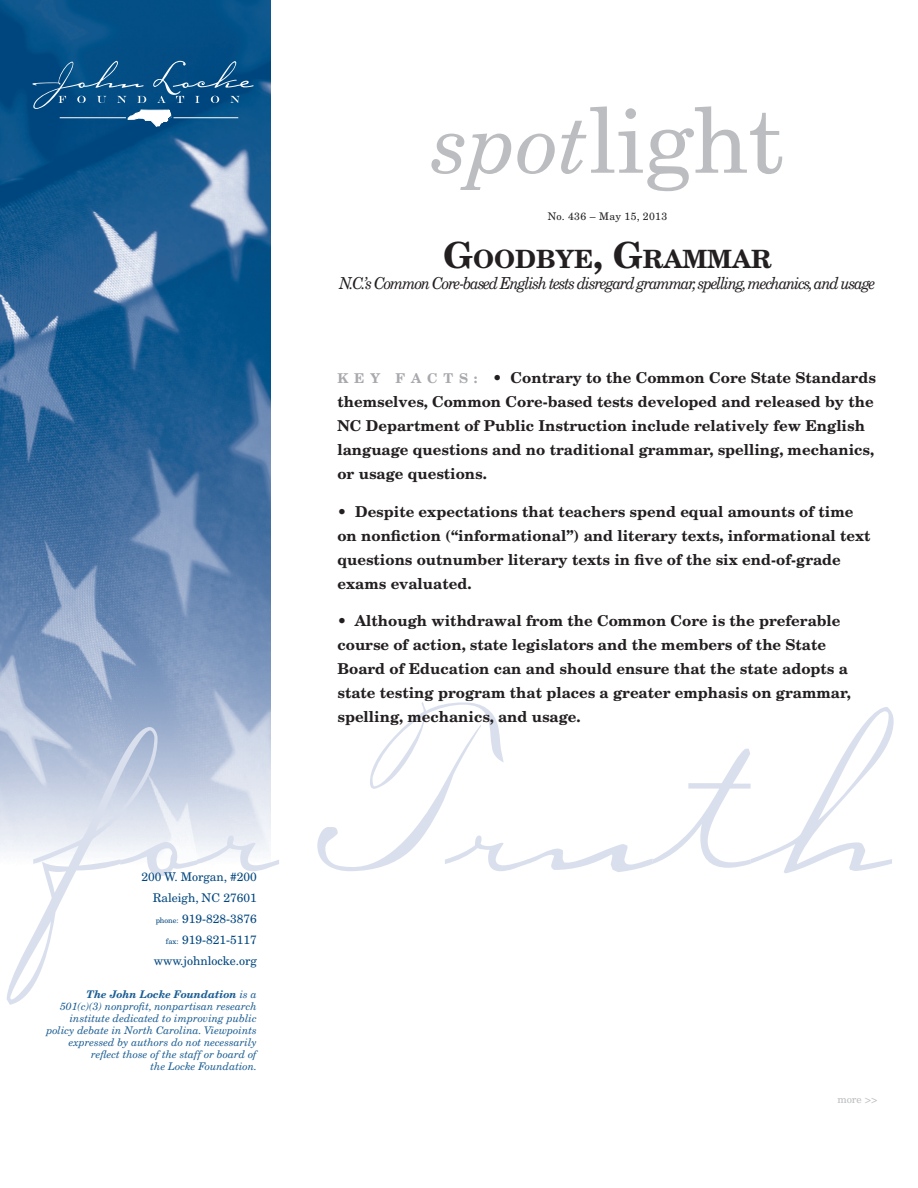
<style>
.page{position:relative;width:918px;height:1188px;background:#fff}
.page>*{position:absolute;margin:0;border:0;box-sizing:border-box;transform-origin:0 0}
.t1{font:246px "Carpenter Script";color:#d9dfec;scale:.81 1}
.t2{font:90px "New Century Schlbk";color:#bcbdc0}
.t3{font:700 25.2px "New Century Schlbk";color:#231f20}
.Subtitle{font:italic 16.5px "New Century Schlbk";letter-spacing:-.075em;color:#231f20;scale:.91 1}
.Key_Facts{font:700 15px/24px "New Century Schlbk";color:#231f20}
.t4{font:12px "New Century Schlbk";color:#00467e}
.t5{font:italic 10.5px/12px "New Century Schlbk";color:#1a5d93;text-align:right}
.z_Number_Date{font:10.5px "New Century Schlbk";letter-spacing:.03em;color:#231f20}
.t6{font:10.5px "New Century Schlbk";color:#bcbdc0}
.s1{font-style:italic;font-size:84px}
.s2{font-size:36px}
.s3{font-size:13.5px;color:#a8a9ad}
.s4{font-size:7.5px}
.s5{font-weight:700}
</style>
<div class="page">
<img style="left:0;top:0;width:270px;height:855px">
<svg style="left:32px;top:61px;width:222px;height:66px;background:#1a5c8f"></svg>
<p class="t2" style="left:431px;top:85px;width:354px"><span class="s1">spot</span>light</p>
<p class="z_Number_Date" style="left:548px;top:210px;width:121px">No. 436 – May 15, 2013</p>
<p class="t3" style="left:443px;top:243px;width:330px"><span class="s2">G</span>OODBYE<span class="s2">, G</span>RAMMAR</p>
<p class="Subtitle" style="left:339px;top:273px;width:591px">N.C.’s Common Core-based English tests disregard grammar, spelling, mechanics, and usage</p>
<p class="Key_Facts" style="left:338px;top:366px;width:540px"><span class="s3">K E Y F A C T S :</span> • Contrary to the Common Core State Standards themselves, Common Core-based tests developed and released by the NC Department of Public Instruction include relatively few English language questions and no traditional grammar, spelling, mechanics, or usage questions.</p>
<p class="Key_Facts" style="left:338px;top:499px;width:535px">• Despite expectations that teachers spend equal amounts of time on nonfiction (“informational”) and literary texts, informational text questions outnumber literary texts in five of the six end-of-grade exams evaluated.</p>
<p class="Key_Facts" style="left:338px;top:609px;width:515px">• Although withdrawal from the Common Core is the preferable course of action, state legislators and the members of the State Board of Education can and should ensure that the state adopts a state testing program that places a greater emphasis on grammar, spelling, mechanics, and usage.</p>
<p class="t1" style="left:33px;top:640px;width:1061px">for Truth</p>
<p class="t4" style="left:141px;top:869px;width:117px">200 W. Morgan, #200</p>
<p class="t4" style="left:153px;top:890px;width:106px">Raleigh, NC 27601</p>
<p class="t4" style="left:156px;top:911px;width:103px"><span class="s4">phone:</span> 919-828-3876</p>
<p class="t4" style="left:166px;top:932px;width:92px"><span class="s4">fax:</span> 919-821-5117</p>
<p class="t4" style="left:154px;top:953px;width:105px">www.johnlocke.org</p>
<p class="t5" style="left:46px;top:988px;width:212px"><span class="s5">The John Locke Foundation</span> is a 501(c)(3) nonprofit, nonpartisan research institute dedicated to improving public policy debate in North Carolina. Viewpoints expressed by authors do not necessarily reflect those of the staff or board of</p>
<p class="t5" style="left:151px;top:1060px;width:108px">the Locke Foundation.</p>
<p class="t6" style="left:837px;top:1093px;width:42px">more &gt;&gt;</p>
</div>
